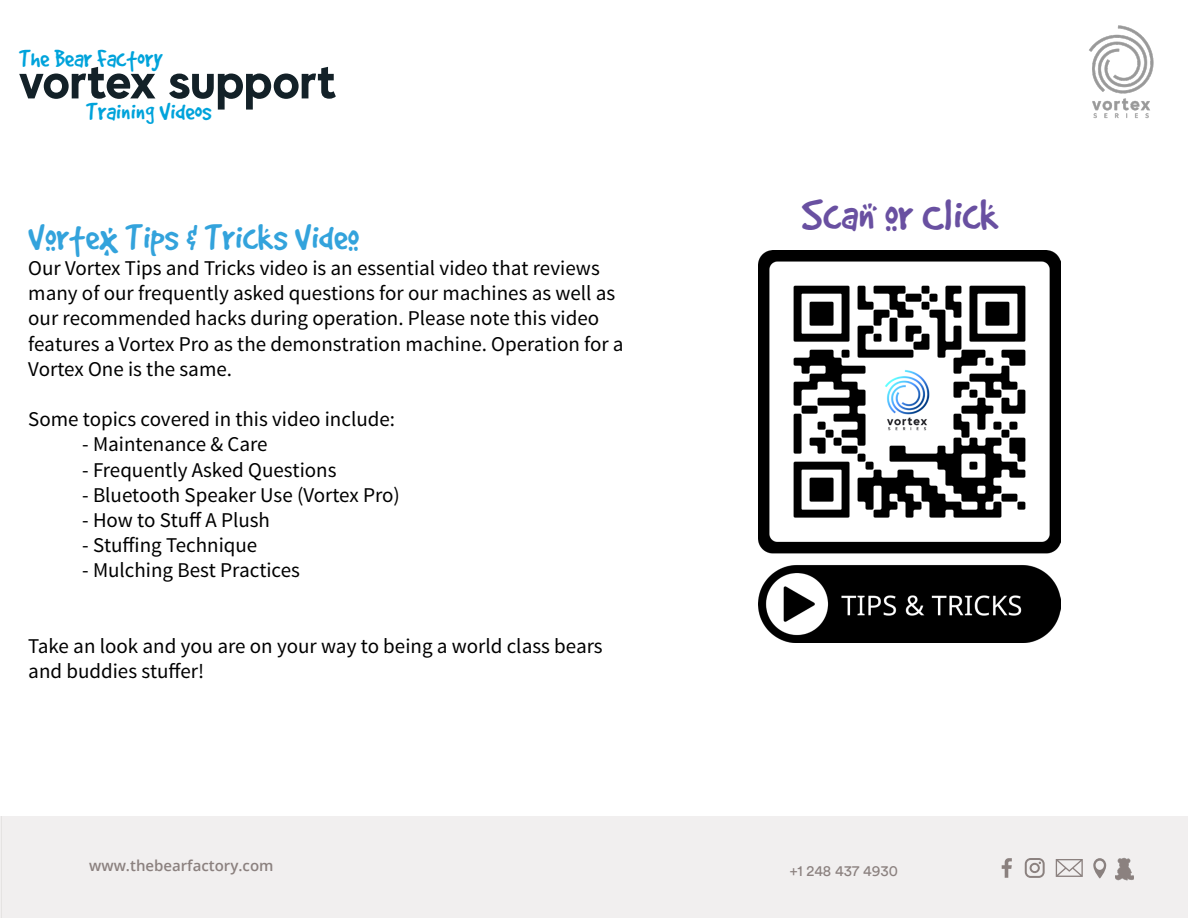
<style>
.page{position:relative;width:1188px;height:918px;background:#fff}
.page>*{position:absolute;margin:0;border:0;box-sizing:border-box;transform-origin:0 0}
.t1{font:700 51px "MADE Evolve Sans EVO";color:#132128}
.t2{font:48px "Good Dog Cool";color:#6950a1}
.t3{font:40.5px "Good Dog Cool";color:#33a3dc}
.t4{font:27px "Good Dog";color:#00a3db}
.t5{font:21px/25.2px "Source Sans Pro";color:#000}
.t6{font:600 15px "Open Sans";color:#8b817f}
.t7{font:15px "Circular Std";color:#8b817f}
</style>
<div class="page">
<div style="left:1px;top:816px;width:1187px;height:102px;background:#f1efef"></div>
<svg style="left:1002px;top:858px;width:10px;height:20px"></svg>
<svg style="left:1025px;top:858px;width:20px;height:20px"></svg>
<svg style="left:1056px;top:859px;width:27px;height:18px"></svg>
<img style="left:1115px;top:857px;width:19px;height:24px">
<svg style="left:1093px;top:858px;width:13px;height:20px"></svg>
<hr style="left:0;top:816px;width:1px;height:101px;background:#b8b2b0">
<img style="left:1089px;top:25px;width:65px;height:94px">
<img style="left:758px;top:251px;width:303px;height:392px">
<p class="t4" style="left:19px;top:44px;width:145px">The Bear Factory</p>
<h1 class="t1" style="left:19px;top:48px;width:319px">vortex support</h1>
<p class="t4" style="left:86px;top:97px;width:127px">Training Videos</p>
<h3 class="t3" style="left:28px;top:216px;width:332px">Vortex Tips &amp; Tricks Video</h3>
<p class="t5" style="left:28px;top:256px;width:597px">Our Vortex Tips and Tricks video is an essential video that reviews many of our frequently asked questions for our machines as well as our recommended hacks during operation. Please note this video features a Vortex Pro as the demonstration machine. Operation for a Vortex One is the same.</p>
<p class="t5" style="left:28px;top:407px;width:368px">Some topics covered in this video include:</p>
<p class="t5" style="left:82px;top:432px;width:187px">- Maintenance &amp; Care</p>
<p class="t5" style="left:82px;top:457px;width:256px">- Frequently Asked Questions</p>
<p class="t5" style="left:82px;top:483px;width:319px">- Bluetooth Speaker Use (Vortex Pro)</p>
<p class="t5" style="left:82px;top:508px;width:189px">- How to Stuff A Plush</p>
<p class="t5" style="left:82px;top:533px;width:177px">- Stuffing Technique</p>
<p class="t5" style="left:82px;top:558px;width:219px">- Mulching Best Practices</p>
<p class="t5" style="left:28px;top:634px;width:576px">Take an look and you are on your way to being a world class bears and buddies stuffer!</p>
<h2 class="t2" style="left:802px;top:190px;width:198px">Scan or Click</h2>
<p class="t6" style="left:89px;top:856px;width:186px">www.thebearfactory.com</p>
<p class="t7" style="left:790px;top:861px;width:110px">+1 248 437 4930</p>
</div>
